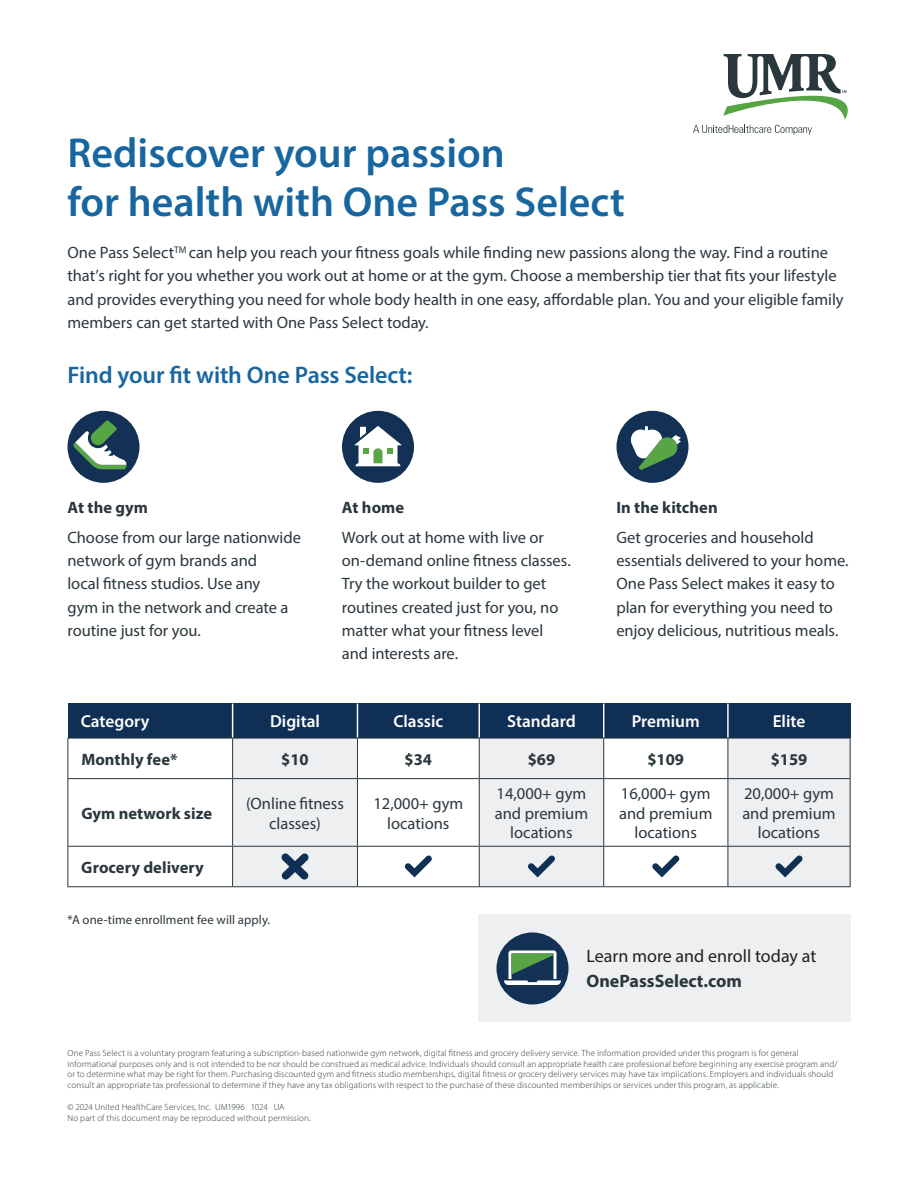
<style>
.page{position:relative;width:918px;height:1188px;background:#fff}
.page>*{position:absolute;margin:0;border:0;box-sizing:border-box;transform-origin:0 0}
.t1{font:600 42px/49.5px "Myriad Pro";color:#18669f}
.t2{font:600 24px "Myriad Pro";letter-spacing:-.005em;color:#18669f}
.t3{font:18px "Myriad Pro";color:#231f20}
.t4{font:700 18px "Myriad Pro";color:#2a373d}
.t5{font:600 17.25px "Myriad Pro";color:#fff}
.t6{font:16.5px/23.1px "Myriad Pro";color:#2a373d;text-align:center}
.t7{font:700 16.5px "Myriad Pro";color:#2a373d}
.t8{font:12.75px "Myriad Pro";letter-spacing:.01em;color:#2a373d}
.t9{font:300 9px/10.8px "Myriad Pro";letter-spacing:.015em;color:#2a373d}
</style>
<div class="page">
<div style="left:478px;top:914px;width:372px;height:108px;background:#edeff0"></div>
<div style="left:68px;top:704px;width:165px;height:34px;background:#102f54"></div>
<div style="left:233px;top:704px;width:124px;height:34px;background:#102f54"></div>
<div style="left:357px;top:704px;width:122px;height:34px;background:#102f54"></div>
<div style="left:479px;top:704px;width:125px;height:34px;background:#102f54"></div>
<div style="left:604px;top:704px;width:124px;height:34px;background:#102f54"></div>
<div style="left:728px;top:704px;width:122px;height:34px;background:#102f54"></div>
<div style="left:233px;top:738px;width:124px;height:41px;background:#edeff0"></div>
<div style="left:479px;top:738px;width:125px;height:41px;background:#edeff0"></div>
<div style="left:728px;top:738px;width:122px;height:41px;background:#edeff0"></div>
<div style="left:233px;top:779px;width:124px;height:67px;background:#edeff0"></div>
<div style="left:479px;top:779px;width:125px;height:67px;background:#edeff0"></div>
<div style="left:728px;top:779px;width:122px;height:67px;background:#edeff0"></div>
<div style="left:233px;top:846px;width:124px;height:41px;background:#edeff0"></div>
<div style="left:479px;top:846px;width:125px;height:41px;background:#edeff0"></div>
<div style="left:728px;top:846px;width:122px;height:41px;background:#edeff0"></div>
<hr style="left:232px;top:704px;width:1px;height:34px;background:#fff">
<hr style="left:357px;top:704px;width:1px;height:34px;background:#fff">
<hr style="left:479px;top:704px;width:1px;height:34px;background:#fff">
<hr style="left:603px;top:704px;width:1px;height:34px;background:#fff">
<hr style="left:727px;top:704px;width:2px;height:34px;background:#fff">
<hr style="left:68px;top:738px;width:165px;height:1px;background:#2a373d">
<hr style="left:68px;top:738px;width:1px;height:40px;background:#2a373d">
<hr style="left:233px;top:738px;width:124px;height:1px;background:#2a373d">
<hr style="left:232px;top:738px;width:1px;height:40px;background:#2a373d">
<hr style="left:357px;top:738px;width:122px;height:1px;background:#2a373d">
<hr style="left:357px;top:738px;width:1px;height:40px;background:#2a373d">
<hr style="left:479px;top:738px;width:125px;height:1px;background:#2a373d">
<hr style="left:479px;top:738px;width:1px;height:40px;background:#2a373d">
<hr style="left:604px;top:738px;width:124px;height:1px;background:#2a373d">
<hr style="left:603px;top:738px;width:1px;height:40px;background:#2a373d">
<hr style="left:728px;top:738px;width:122px;height:1px;background:#2a373d">
<hr style="left:728px;top:738px;width:1px;height:40px;background:#2a373d">
<hr style="left:850px;top:738px;width:1px;height:40px;background:#2a373d">
<hr style="left:68px;top:778px;width:165px;height:1px;background:#2a373d">
<hr style="left:68px;top:779px;width:1px;height:67px;background:#2a373d">
<hr style="left:233px;top:778px;width:124px;height:1px;background:#2a373d">
<hr style="left:232px;top:779px;width:1px;height:67px;background:#2a373d">
<hr style="left:357px;top:778px;width:122px;height:1px;background:#2a373d">
<hr style="left:357px;top:779px;width:1px;height:67px;background:#2a373d">
<hr style="left:479px;top:778px;width:125px;height:1px;background:#2a373d">
<hr style="left:479px;top:779px;width:1px;height:67px;background:#2a373d">
<hr style="left:604px;top:778px;width:124px;height:1px;background:#2a373d">
<hr style="left:603px;top:779px;width:1px;height:67px;background:#2a373d">
<hr style="left:728px;top:778px;width:122px;height:1px;background:#2a373d">
<hr style="left:728px;top:779px;width:1px;height:67px;background:#2a373d">
<hr style="left:850px;top:779px;width:1px;height:67px;background:#2a373d">
<hr style="left:68px;top:846px;width:165px;height:1px;background:#2a373d">
<hr style="left:68px;top:847px;width:1px;height:39px;background:#2a373d">
<hr style="left:233px;top:846px;width:124px;height:1px;background:#2a373d">
<hr style="left:232px;top:847px;width:1px;height:39px;background:#2a373d">
<hr style="left:357px;top:846px;width:122px;height:1px;background:#2a373d">
<hr style="left:357px;top:847px;width:1px;height:39px;background:#2a373d">
<hr style="left:479px;top:846px;width:125px;height:1px;background:#2a373d">
<hr style="left:479px;top:847px;width:1px;height:39px;background:#2a373d">
<hr style="left:604px;top:846px;width:124px;height:1px;background:#2a373d">
<hr style="left:603px;top:847px;width:1px;height:39px;background:#2a373d">
<hr style="left:728px;top:846px;width:122px;height:1px;background:#2a373d">
<hr style="left:728px;top:847px;width:1px;height:39px;background:#2a373d">
<hr style="left:850px;top:847px;width:1px;height:39px;background:#2a373d">
<hr style="left:68px;top:886px;width:165px;height:1px;background:#2a373d">
<hr style="left:233px;top:886px;width:124px;height:1px;background:#2a373d">
<hr style="left:357px;top:886px;width:122px;height:1px;background:#2a373d">
<hr style="left:479px;top:886px;width:125px;height:1px;background:#2a373d">
<hr style="left:604px;top:886px;width:124px;height:1px;background:#2a373d">
<hr style="left:728px;top:886px;width:122px;height:1px;background:#2a373d">
<svg style="left:693px;top:54px;width:155px;height:81px"></svg>
<div style="left:68px;top:411px;width:72px;height:72px;background:#133154;border-radius:50%"></div>
<svg style="left:73px;top:420px;width:53px;height:49px"></svg>
<div style="left:342px;top:411px;width:72px;height:72px;background:#133154;border-radius:50%"></div>
<svg style="left:354px;top:426px;width:48px;height:40px"></svg>
<div style="left:617px;top:411px;width:72px;height:72px;background:#133154;border-radius:50%"></div>
<svg style="left:630px;top:426px;width:51px;height:44px"></svg>
<svg style="left:281px;top:853px;width:28px;height:27px"></svg>
<svg style="left:405px;top:856px;width:27px;height:21px"></svg>
<svg style="left:528px;top:856px;width:27px;height:21px"></svg>
<svg style="left:652px;top:856px;width:28px;height:21px"></svg>
<svg style="left:775px;top:856px;width:28px;height:21px"></svg>
<div style="left:496px;top:932px;width:72px;height:72px;background:#133154;border-radius:50%"></div>
<svg style="left:504px;top:950px;width:57px;height:35px"></svg>
<h1 class="t1" style="left:68px;top:127px;width:559px">Rediscover your passion<br>for health with One Pass Select</h1>
<p class="t6" style="left:68px;top:241px;width:778px;text-align:left">One Pass Select<sup>TM</sup> can help you reach your ftness goals while fnding new passions along the way. Find a routine that’s right for you whether you work out at home or at the gym. Choose a membership tier that fts your lifestyle and provides everything you need for whole body health in one easy, afordable plan. You and your eligible family members can get started with One Pass Select today.</p>
<h2 class="t2" style="left:68px;top:360px;width:347px">Find your ft with One Pass Select:</h2>
<p class="t7" style="left:68px;top:497px;width:82px">At the gym</p>
<p class="t7" style="left:342px;top:497px;width:64px">At home</p>
<p class="t7" style="left:616px;top:497px;width:103px">In the kitchen</p>
<p class="t6" style="left:67px;top:526px;width:235px;text-align:left">Choose from our large nationwide network of gym brands and<br>local ftness studios. Use any<br>gym in the network and create a routine just for you.</p>
<p class="t6" style="left:342px;top:526px;width:230px;text-align:left">Work out at home with live or on-demand online ftness classes.<br>Try the workout builder to get routines created just for you, no matter what your ftness level and interests are.</p>
<p class="t6" style="left:616px;top:526px;width:234px;text-align:left">Get groceries and household essentials delivered to your home.<br>One Pass Select makes it easy to plan for everything you need to enjoy delicious, nutritious meals.</p>
<p class="t5" style="left:81px;top:711px;width:70px">Category</p>
<p class="t5" style="left:270px;top:711px;width:51px">Digital</p>
<p class="t5" style="left:393px;top:711px;width:51px">Classic</p>
<p class="t5" style="left:507px;top:711px;width:70px">Standard</p>
<p class="t5" style="left:632px;top:711px;width:70px">Premium</p>
<p class="t5" style="left:773px;top:711px;width:34px">Elite</p>
<p class="t7" style="left:81px;top:748px;width:98px">Monthly fee*</p>
<p class="t7" style="left:281px;top:748px;width:29px">$10</p>
<p class="t7" style="left:405px;top:748px;width:29px">$34</p>
<p class="t7" style="left:528px;top:748px;width:29px">$69</p>
<p class="t7" style="left:648px;top:748px;width:38px">$109</p>
<p class="t7" style="left:771px;top:748px;width:38px">$159</p>
<p class="t7" style="left:81px;top:802px;width:132px">Gym network size</p>
<p class="t6" style="left:246px;top:793px;width:99px;line-height:19.8px">(Online ftness classes)</p>
<p class="t6" style="left:373px;top:793px;width:91px;line-height:19.8px">12,000+ gym locations</p>
<p class="t6" style="left:495px;top:783px;width:95px;line-height:19.8px">14,000+ gym and premium locations</p>
<p class="t6" style="left:619px;top:783px;width:95px;line-height:19.8px">16,000+ gym and premium locations</p>
<p class="t6" style="left:742px;top:783px;width:95px;line-height:19.8px">20,000+ gym and premium locations</p>
<p class="t7" style="left:81px;top:856px;width:124px">Grocery delivery</p>
<p class="t8" style="left:68px;top:912px;width:204px">*A one-time enrollment fee will apply.</p>
<p class="t3" style="left:586px;top:945px;width:231px">Learn more and enroll today at</p>
<p class="t4" style="left:586px;top:969px;width:157px">OnePassSelect.com</p>
<p class="t9" style="left:67px;top:1047px;width:772px">One Pass Select is a voluntary program featuring a subscription-based nationwide gym network, digital ftness and grocery delivery service. The information provided under this program is for general informational purposes only and is not intended to be nor should be construed as medical advice. Individuals should consult an appropriate health care professional before beginning any exercise program and/ or to determine what may be right for them. Purchasing discounted gym and ftness studio memberships, digital ftness or grocery delivery services may have tax implications. Employers and individuals should consult an appropriate tax professional to determine if they have any tax obligations with respect to the purchase of these discounted memberships or services under this program, as applicable.</p>
<p class="t9" style="left:68px;top:1101px;width:245px">© 2024 United HealthCare Services, Inc. UM1996 1024 UA<br>No part of this document may be reproduced without permission.</p>
</div>
